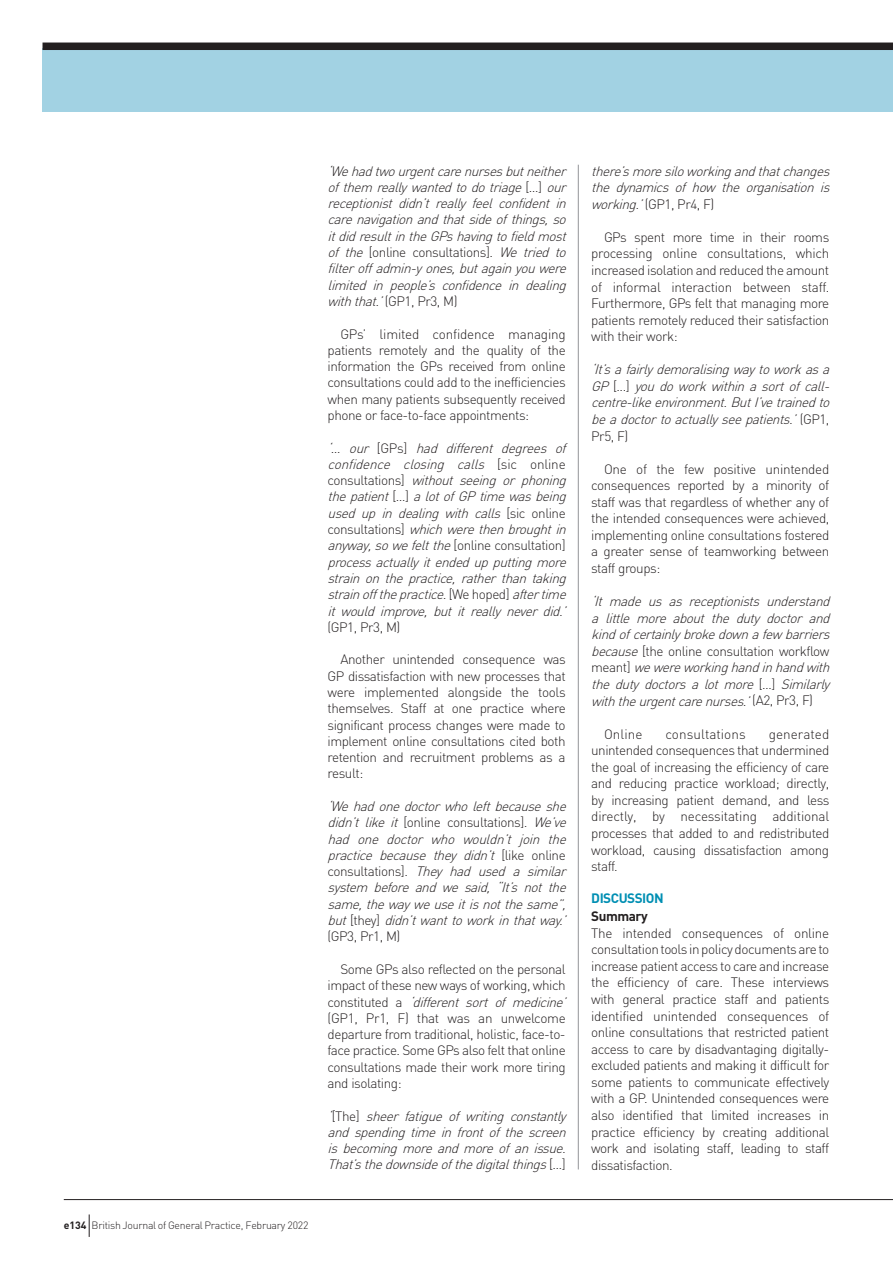
<style>
.page{position:relative;width:893px;height:1263px;background:#fff}
.page>*{position:absolute;margin:0;border:0;box-sizing:border-box;transform-origin:0 0}
.t1{font:300 13.5px/16.5px "DIN";letter-spacing:-.035em;color:#231f20;text-align:justify}
.t2{font:italic 300 13.5px/16.4px "DIN";color:#231f20}
.t3{font:300 13.5px "DIN";letter-spacing:.005em;color:#231f20}
.t4{font:700 13.5px "DIN";letter-spacing:-.035em;color:#008fb3}
.t5{font:700 13.5px "DIN";letter-spacing:-.035em;color:#231f20}
.t6{font:300 10.5px "DIN";letter-spacing:-.025em;color:#231f20}
.s1{font-weight:700}
.s2{font-style:normal}
.s3{font-style:italic}
</style>
<div class="page">
<div style="left:43px;top:48px;width:850px;height:64px;background:#a2d2e3"></div>
<div style="left:43px;top:43px;width:850px;height:7px;background:#231f20"></div>
<hr style="left:578px;top:165px;width:1px;height:1004px;background:#939598">
<hr style="left:64px;top:1199px;width:829px;height:1px;background:#231f20">
<svg style="left:89px;top:1214px;width:1px;height:23px"></svg>
<p class="t6" style="left:64px;top:1219px;width:246px"><span class="s1">e134</span> British Journal of General Practice, February 2022</p>
<p class="t2" style="left:328px;top:162px;width:244px;text-align:justify">‘Wehadtwourgentcarenursesbutneither ofthem reallywantedtodotriage<span class="s2">[ … ]</span> our receptionist didn’t really feel confident in carenavigationandthatsideofthings,so itdidresultintheGPshavingtofieldmost of the <span class="s2">[online consultations].</span> We tried to filteroffadmin-yones,butagainyouwere limited in people’s confidence in dealing withthat.’<span class="s2">( G P 1 , P r3 , M )</span></p>
<p class="t1" style="left:328px;top:325px;width:240px;text-indent:13px">GPs’ limited confidence managing patients remotely and the quality of the information the GPs received from online consultations could add to the inefficiencies when many patients subsequently received phone or face-to-face appointments:</p>
<p class="t2" style="left:328px;top:439px;width:244px">‘<span class="s2">…</span> our <span class="s2">[ G P s ]</span> had different degrees of confidence closing calls <span class="s2">[ s i c o n l i n e c o n s u l t a t i o n s ]</span> without seeing or phoning thepatient<span class="s2">[ … ]</span> alotofGPtimewasbeing used up in dealing with calls <span class="s2">[ s i c o n l i n e c o n s u l t a t i o n s ]</span> whichwerethenbroughtin anyway,sowefeltthe<span class="s2">[online consultation] </span>processactuallyitendedupputtingmore strain on the practice, rather than taking strainoffthepractice.<span class="s2">[ W e h o p e d ]</span> aftertime it would improve, but it really never did.’</p>
<p class="t1" style="left:328px;top:618px;width:74px">(GP1, Pr3, M)</p>
<p class="t1" style="left:328px;top:651px;width:240px;text-indent:13px">Another unintended consequence was GP dissatisfaction with new processes that were implemented alongside the tools themselves. Staff at one practice where significant process changes were made to implement online consultations cited both retention and recruitment problems as a result:</p>
<p class="t2" style="left:328px;top:798px;width:244px">‘Wehadonedoctorwholeftbecauseshe didn’t like it <span class="s2">[online consultations]</span>. We’ve had one doctor who wouldn’t join the practice because they didn’t <span class="s2">[ l i k e o n l i n e co n s u lt a t i o n s ] .</span> They had used a similar system before and we said, “It’s not the same,thewayweuseitisnotthesame”, but<span class="s2">[ t h e y ]</span> didn’twanttoworkinthatway.’ <span class="s2">(GP3, Pr1, M)</span></p>
<p class="t1" style="left:328px;top:961px;width:244px;text-align:left;text-indent:13px">Some GPs also reflected on the personal impact of these new ways of working, which c o n s t i t u t e d a <span class="s3">‘different sort of medicine’ </span>(GP1, Pr1, F) that was an unwelcome departure from traditional, holistic, face-to&shy;face practice. Some GPs also felt that online consultations made their work more tiring and isolating:</p>
<p class="t2" style="left:328px;top:1107px;width:244px;text-align:justify">‘<span class="s2">[ T h e ]</span> sheer fatigue of writing constantly and spending time in front of the screen is becoming more and more of an issue.<br>That’sthedownsideofthedigitalthings<span class="s2">[ … ]</span></p>
<p class="t2" style="left:591px;top:162px;width:244px;text-align:justify">there’smoresiloworkingandthatchanges the dynamics of how the organisation is working.’<span class="s2">( G P 1 , P r4 , F)</span></p>
<p class="t1" style="left:591px;top:229px;width:240px;text-indent:13px">GPs spent more time in their rooms processing online consultations, which increased isolation and reduced the amount of informal interaction between staff.<br>Furthermore, GPs felt that managing more patients remotely reduced their satisfaction with their work:</p>
<p class="t2" style="left:591px;top:361px;width:244px">‘It’safairlydemoralisingwaytoworkasa GP<span class="s2">[ . . . ]</span> youdoworkwithinasortofcall&shy;centre-likeenvironment.ButI’vetrainedto beadoctortoactuallyseepatients.’<span class="s2">( G P 1 , Pr5, F)</span></p>
<p class="t1" style="left:591px;top:460px;width:240px;text-indent:13px">One of the few positive unintended consequences reported by a minority of staff was that regardless of whether any of the intended consequences were achieved, implementing online consultations fostered a greater sense of teamworking between staff groups:</p>
<p class="t2" style="left:591px;top:593px;width:244px">‘It made us as receptionists understand a little more about the duty doctor and kindofcertainlybrokedownafew barriers because<span class="s2">[the online consultation workflow m e a n t ]</span> wewereworkinghandinhandwith the duty doctors a lot more <span class="s2">[ … ]</span> Similarly withtheurgentcarenurses.’<span class="s2">( A 2 , P r3 , F )</span></p>
<p class="t1" style="left:604px;top:725px;width:40px">Online</p>
<p class="t3" style="left:665px;top:725px;width:82px">consultations</p>
<p class="t1" style="left:591px;top:725px;width:240px;text-indent:177px">generated unintended consequences that undermined the goal of increasing the efficiency of care and reducing practice workload; directly, by increasing patient demand, and less directly, by necessitating additional processes that added to and redistributed workload, causing dissatisfaction among staff.</p>
<p class="t4" style="left:591px;top:889px;width:74px">DISCUSSION</p>
<p class="t5" style="left:591px;top:907px;width:58px">Summary</p>
<p class="t1" style="left:591px;top:924px;width:240px">The intended consequences of online consultation tools in policy documents are to increase patient access to care and increase the efficiency of care. These interviews with general practice staff and patients identified unintended consequences of online consultations that restricted patient access to care by disadvantaging digitally&shy;excluded patients and making it difficult for some patients to communicate effectively with a GP. Unintended consequences were also identified that limited increases in practice efficiency by creating additional work and isolating staff, leading to staff dissatisfaction.</p>
</div>
